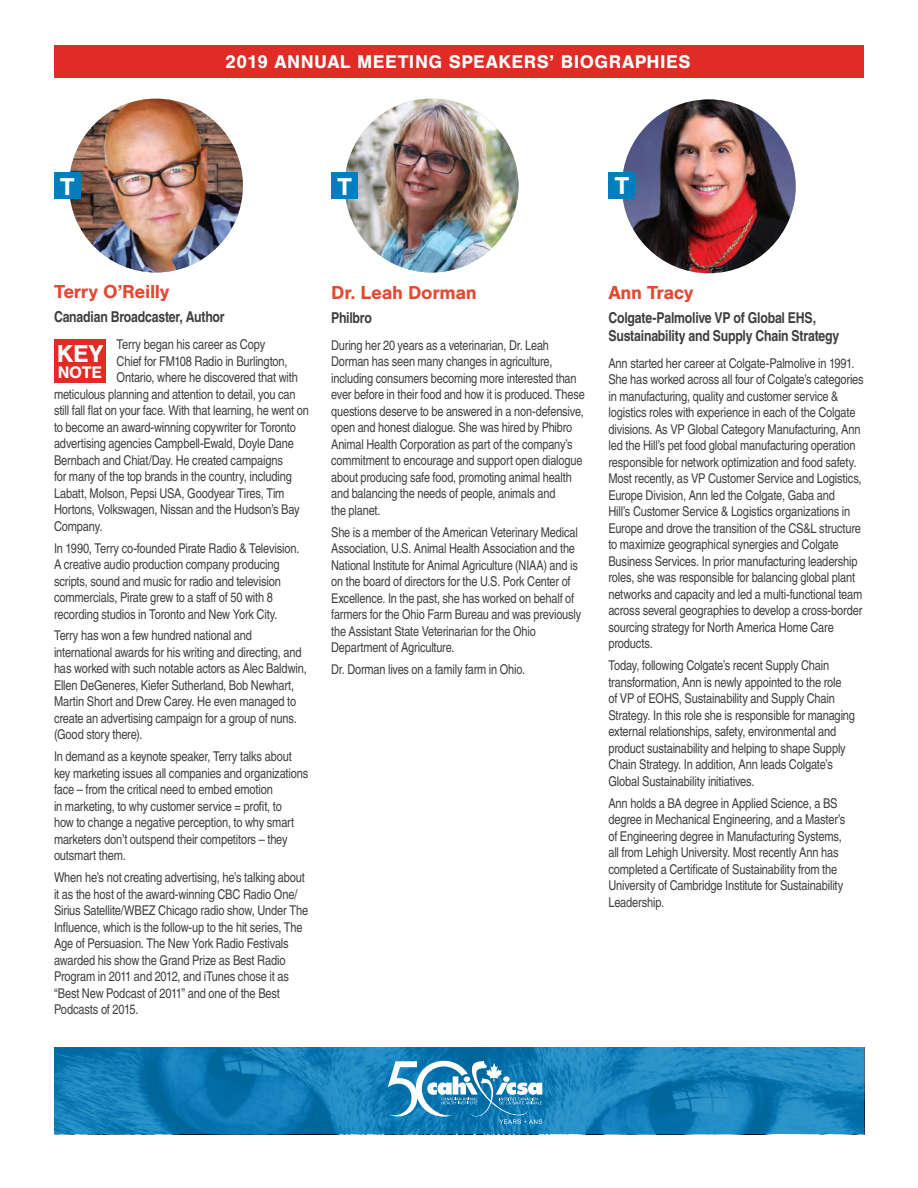
<style>
.page{position:relative;width:918px;height:1188px;background:#fff}
.page>*{position:absolute;margin:0;border:0;box-sizing:border-box;transform-origin:0 0}
.t1{font:700 25.35px "Nimbus San";color:#fff}
.t2{font:700 19.5px "Nimbus San";letter-spacing:-.02em;color:#e44a33}
.t3{font:700 19.05px "Nimbus San";letter-spacing:.025em;color:#fff}
.t4{font:700 17.4px "Nimbus San";color:#fff}
.t5{font:700 15px/18px "Nimbus San Con L";letter-spacing:-.015em;color:#3e3e3f}
.t6{font:13.5px/16.5px "Nimbus San Con L";letter-spacing:-.01em;color:#3e3e3f}
</style>
<div class="page">
<div style="left:54px;top:45px;width:810px;height:33px;background:#e12c26"></div>
<img style="left:345px;top:99px;width:174px;height:174px;border-radius:87px">
<div style="left:331px;top:172px;width:27px;height:27px;background:#007ebe"></div>
<svg style="left:54px;top:1048px;width:810px;height:86px;background:#157fb8"></svg>
<svg style="left:388px;top:1061px;width:154px;height:63px"></svg>
<img style="left:69px;top:99px;width:174px;height:174px;border-radius:87px">
<div style="left:54px;top:339px;width:52px;height:44px;background:#e12c26"></div>
<div style="left:54px;top:172px;width:27px;height:27px;background:#007ebe"></div>
<img style="left:622px;top:99px;width:174px;height:174px;border-radius:87px">
<div style="left:608px;top:172px;width:27px;height:27px;background:#007ebe"></div>
<p class="t1" style="left:60px;top:172px;width:16px">T</p>
<p class="t3" style="left:225px;top:51px;width:467px">2019 ANNUAL MEETING SPEAKERS’ BIOGRAPHIES</p>
<p class="t1" style="left:338px;top:172px;width:16px">T</p>
<p class="t1" style="left:615px;top:172px;width:16px">T</p>
<p class="t2" style="left:54px;top:281px;width:117px">Terry O’Reilly</p>
<p class="t5" style="left:54px;top:307px;width:172px">Canadian Broadcaster, Author</p>
<p class="t6" style="left:117px;top:336px;width:150px">Terry began his career as Copy</p>
<p class="t6" style="left:117px;top:352px;width:172px">Chief for FM108 Radio in Burlington,</p>
<p class="t6" style="left:117px;top:369px;width:183px">Ontario, where he discovered that with</p>
<p class="t6" style="left:54px;top:385px;width:243px">meticulous planning and attention to detail, you can</p>
<p class="t6" style="left:54px;top:402px;width:256px">still fall flat on your face. With that learning, he went on</p>
<p class="t6" style="left:54px;top:418px;width:243px">to become an award-winning copywriter for Toronto</p>
<p class="t6" style="left:54px;top:435px;width:242px">advertising agencies Campbell-Ewald, Doyle Dane</p>
<p class="t6" style="left:54px;top:451px;width:230px">Bernbach and Chiat/Day. He created campaigns</p>
<p class="t6" style="left:54px;top:468px;width:239px">for many of the top brands in the country, including</p>
<p class="t6" style="left:54px;top:484px;width:232px">Labatt, Molson, Pepsi USA, Goodyear Tires, Tim</p>
<p class="t6" style="left:54px;top:501px;width:247px">Hortons, Volkswagen, Nissan and the Hudson’s Bay</p>
<p class="t6" style="left:54px;top:517px;width:50px">Company.</p>
<p class="t6" style="left:54px;top:539px;width:247px">In 1990, Terry co-founded Pirate Radio &amp; Television.<br>A creative audio production company producing scripts, sound and music for radio and television commercials, Pirate grew to a staff of 50 with 8 recording studios in Toronto and New York City.</p>
<p class="t6" style="left:54px;top:627px;width:254px">Terry has won a few hundred national and international awards for his writing and directing, and has worked with such notable actors as Alec Baldwin, Ellen DeGeneres, Kiefer Sutherland, Bob Newhart, Martin Short and Drew Carey. He even managed to create an advertising campaign for a group of nuns. (Good story there).</p>
<p class="t6" style="left:54px;top:748px;width:256px">In demand as a keynote speaker, Terry talks about key marketing issues all companies and organizations face – from the critical need to embed emotion<br>in marketing, to why customer service = profit, to<br>how to change a negative perception, to why smart marketers don’t outspend their competitors – they outsmart them.</p>
<p class="t6" style="left:54px;top:869px;width:256px">When he’s not creating advertising, he’s talking about it as the host of the award-winning CBC Radio One/ Sirius Satellite/WBEZ Chicago radio show, Under The Influence, which is the follow-up to the hit series, The Age of Persuasion. The New York Radio Festivals awarded his show the Grand Prize as Best Radio Program in 2011 and 2012, and iTunes chose it as “Best New Podcast of 2011” and one of the Best Podcasts of 2015.</p>
<p class="t1" style="left:57px;top:339px;width:48px">KEY</p>
<p class="t4" style="left:58px;top:362px;width:46px">NOTE</p>
<p class="t2" style="left:331px;top:282px;width:147px">Dr. Leah Dorman</p>
<p class="t5" style="left:331px;top:308px;width:42px">Philbro</p>
<p class="t6" style="left:331px;top:336px;width:255px">During her 20 years as a veterinarian, Dr. Leah Dorman has seen many changes in agriculture, including consumers becoming more interested than ever before in their food and how it is produced. These questions deserve to be answered in a non-defensive, open and honest dialogue. She was hired by Phibro Animal Health Corporation as part of the company’s commitment to encourage and support open dialogue about producing safe food, promoting animal health and balancing the needs of people, animals and<br>the planet.</p>
<p class="t6" style="left:331px;top:523px;width:252px">She is a member of the American Veterinary Medical Association, U.S. Animal Health Association and the National Institute for Animal Agriculture (NIAA) and is on the board of directors for the U.S. Pork Center of Excellence. In the past, she has worked on behalf of farmers for the Ohio Farm Bureau and was previously the Assistant State Veterinarian for the Ohio Department of Agriculture.</p>
<p class="t6" style="left:331px;top:661px;width:196px">Dr. Dorman lives on a family farm in Ohio.</p>
<p class="t2" style="left:608px;top:282px;width:87px">Ann Tracy</p>
<p class="t5" style="left:608px;top:308px;width:232px">Colgate-Palmolive VP of Global EHS,<br>Sustainability and Supply Chain Strategy</p>
<p class="t6" style="left:608px;top:354px;width:257px">Ann started her career at Colgate-Palmolive in 1991.<br>She has worked across all four of Colgate’s categories in manufacturing, quality and customer service &amp; logistics roles with experience in each of the Colgate divisions. As VP Global Category Manufacturing, Ann led the Hill’s pet food global manufacturing operation responsible for network optimization and food safety.<br>Most recently, as VP Customer Service and Logistics, Europe Division, Ann led the Colgate, Gaba and<br>Hill’s Customer Service &amp; Logistics organizations in Europe and drove the transition of the CS&amp;L structure to maximize geographical synergies and Colgate Business Services. In prior manufacturing leadership roles, she was responsible for balancing global plant networks and capacity and led a multi-functional team across several geographies to develop a cross-border sourcing strategy for North America Home Care products.</p>
<p class="t6" style="left:608px;top:657px;width:248px">Today, following Colgate’s recent Supply Chain transformation, Ann is newly appointed to the role<br>of VP of EOHS, Sustainability and Supply Chain Strategy. In this role she is responsible for managing external relationships, safety, environmental and product sustainability and helping to shape Supply Chain Strategy. In addition, Ann leads Colgate’s Global Sustainability initiatives.</p>
<p class="t6" style="left:608px;top:794px;width:239px">Ann holds a BA degree in Applied Science, a BS degree in Mechanical Engineering, and a Master’s of Engineering degree in Manufacturing Systems, all from Lehigh University. Most recently Ann has completed a Certificate of Sustainability from the University of Cambridge Institute for Sustainability Leadership.</p>
</div>
